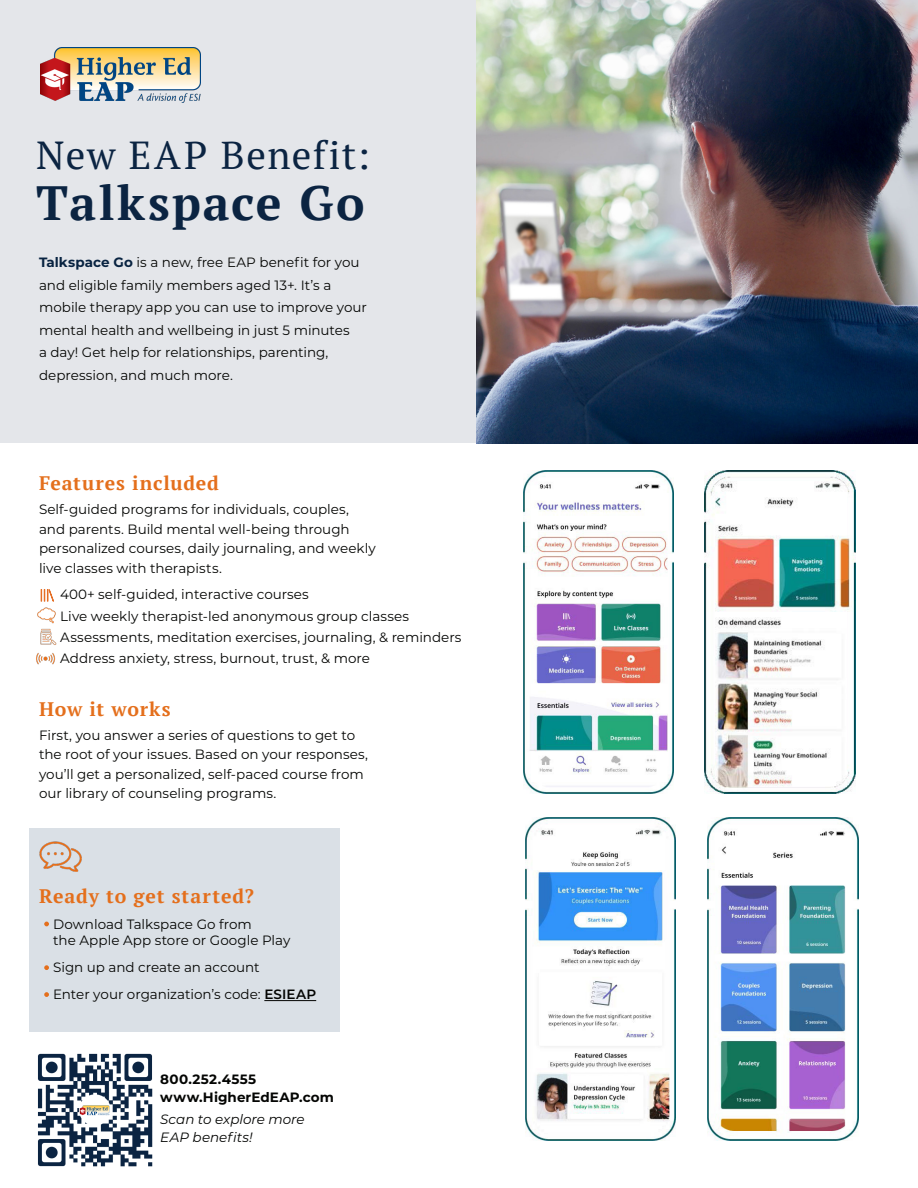
<style>
.page{position:relative;width:918px;height:1188px;background:#fff}
.page>*{position:absolute;margin:0;border:0;box-sizing:border-box;transform-origin:0 0}
.Slogan{font:700 48px "PT Serif";letter-spacing:.04em;color:#0b2442}
.Slogan-2{font:39px "PT Serif";letter-spacing:.04em;color:#0b2442}
.BIG_Title_MC2{font:700 19.5px "PT Serif";letter-spacing:.04em;color:#e46f1c}
.BIG_Title_MC2-2{font:13.5px/19.5px "Montserrat";color:#040503}
.BIG_Title_MC2-3{font:700 13.5px/18px "Montserrat";letter-spacing:.015em;color:#040503}
.BIG_Title_MC2-4{font:italic 13.5px/18px "Montserrat";color:#040503}
.s1{font-weight:700;color:#082341}
.s2{font-weight:600}
</style>
<div class="page">
<div style="left:0;top:0;width:917px;height:442px;background:#e4e6ea"></div>
<img style="left:41px;top:47px;width:159px;height:56px">
<img style="left:38px;top:1053px;width:115px;height:114px">
<img style="left:476px;top:0;width:442px;height:443px">
<img style="left:524px;top:470px;width:150px;height:323px">
<img style="left:705px;top:470px;width:150px;height:323px">
<img style="left:525px;top:817px;width:150px;height:323px">
<img style="left:708px;top:817px;width:150px;height:323px">
<div style="left:29px;top:828px;width:311px;height:204px;background:#dae0e6"></div>
<hr style="left:264px;top:1000px;width:52px;height:1px;background:#040503">
<svg style="left:44px;top:922px;width:5px;height:4px"></svg>
<svg style="left:44px;top:965px;width:5px;height:5px"></svg>
<svg style="left:44px;top:992px;width:5px;height:5px"></svg>
<img style="left:37px;top:607px;width:19px;height:17px">
<svg style="left:40px;top:589px;width:8px;height:13px"></svg>
<svg style="left:49px;top:590px;width:4px;height:11px"></svg>
<div style="left:48px;top:589px;width:6px;height:13px;border:1px solid #e56e25"></div>
<img style="left:36px;top:653px;width:20px;height:12px">
<img style="left:39px;top:841px;width:43px;height:31px">
<img style="left:40px;top:628px;width:16px;height:17px">
<p class="Slogan-2" style="left:36px;top:130px;width:335px">New EAP Benefit:</p>
<p class="Slogan" style="left:36px;top:172px;width:330px">Talkspace Go</p>
<p class="BIG_Title_MC2-2" style="left:39px;top:251px;width:330px;line-height:22.5px"><span class="s1">Talkspace Go</span> is a new, free EAP benefit for you and eligible family members aged 13+. It’s a mobile therapy app you can use to improve your mental health and wellbeing in just 5 minutes<br>a day! Get help for relationships, parenting, depression, and much more.</p>
<p class="BIG_Title_MC2" style="left:39px;top:470px;width:181px">Features included</p>
<p class="BIG_Title_MC2-2" style="left:39px;top:499px;width:338px">Self-guided programs for individuals, couples, and parents. Build mental well-being through personalized courses, daily journaling, and weekly live classes with therapists.</p>
<p class="BIG_Title_MC2-2" style="left:60px;top:583px;width:403px;line-height:21.3px">400+ self-guided, interactive courses<br>Live weekly therapist-led anonymous group classes Assessments, meditation exercises, journaling, &amp; reminders Address anxiety, stress, burnout, trust, &amp; more</p>
<p class="BIG_Title_MC2" style="left:39px;top:696px;width:133px">How it works</p>
<p class="BIG_Title_MC2-2" style="left:39px;top:725px;width:331px">First, you answer a series of questions to get to the root of your issues. Based on your responses, you’ll get a personalized, self-paced course from our library of counseling programs.</p>
<p class="BIG_Title_MC2" style="left:39px;top:884px;width:216px">Ready to get started?</p>
<p class="BIG_Title_MC2-2" style="left:53px;top:915px;width:239px;line-height:16.5px">Download Talkspace Go from<br>the Apple App store or Google Play</p>
<p class="BIG_Title_MC2-2" style="left:53px;top:953px;width:265px;line-height:27px">Sign up and create an account<br>Enter your organization’s code: <span class="s2">ESIEAP</span></p>
<p class="BIG_Title_MC2-3" style="left:160px;top:1069px;width:175px">800.252.4555 www.HigherEdEAP.com</p>
<p class="BIG_Title_MC2-4" style="left:160px;top:1110px;width:146px">Scan to explore more<br>EAP benefits!</p>
</div>
